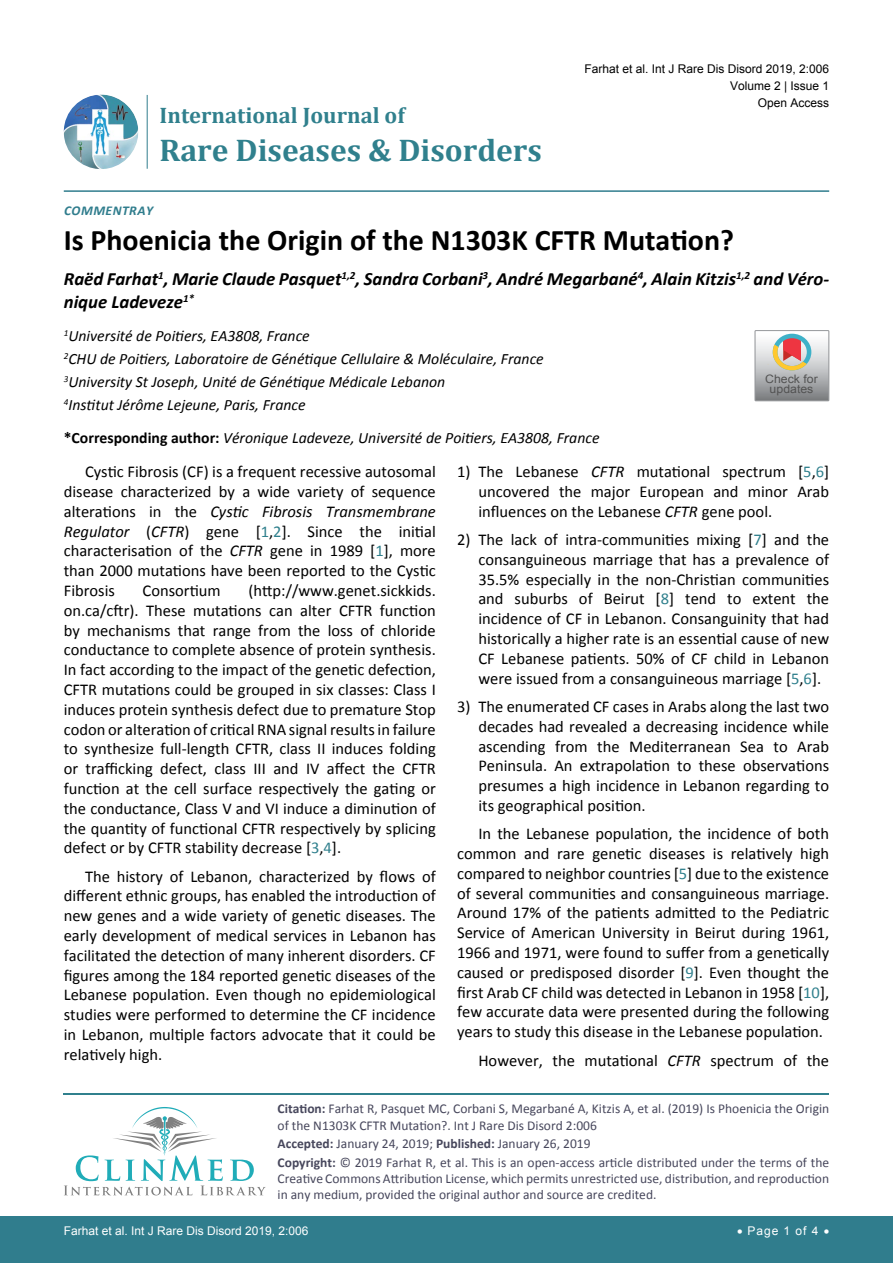
<style>
.page{position:relative;width:893px;height:1263px;background:#fff}
.page>*{position:absolute;margin:0;border:0;box-sizing:border-box;transform-origin:0 0}
.t1{font:700 31.5px "Cambria";color:#30808d}
.t2{font:700 30px "Calibri";color:#000}
.t3{font:700 22.5px "Cambria";color:#30808d}
.t4{font:italic 700 18.75px/22.5px "Calibri";color:#000}
.t5{font:16.5px/19.8px "Calibri";color:#000;text-align:justify}
.t6{font:italic 15.75px/23.1px "Calibri";color:#000}
.t7{font:13.5px/16.2px "Calibri";color:#47475c}
.t8{font:italic 700 13.5px "Calibri";letter-spacing:.035em;color:#307d8d}
.t9{font:12px/17.2px "Arial";color:#000;text-align:right}
.t10{font:12px "Arial";color:#fff}
.t11{font:11.7px/10.1px "Arial";color:#535353;text-align:center;scale:1.06 1}
.s1{font-weight:700;font-style:normal}
.s2{font-style:italic}
.s3{color:#30808d}
.s4{font-weight:700}
</style>
<div class="page">
<img style="left:64px;top:95px;width:74px;height:74px;border-radius:37px">
<hr style="left:147px;top:95px;width:1px;height:74px;background:#307d8d">
<hr style="left:64px;top:190px;width:765px;height:2px;background:#307d8d">
<div style="left:0;top:1217px;width:893px;height:46px;background:#307d8d"></div>
<svg style="left:755px;top:331px;width:74px;height:70px;background:#bdb6b3"></svg>
<hr style="left:64px;top:1093px;width:765px;height:2px;background:#30808d">
<svg style="left:64px;top:1107px;width:202px;height:88px"></svg>
<h3 class="t3" style="left:160px;top:100px;width:247px">International Journal of</h3>
<h1 class="t1" style="left:160px;top:128px;width:384px">Rare Diseases &amp; Disorders</h1>
<p class="t8" style="left:64px;top:202px;width:91px">Commentra y</p>
<p class="t9" style="left:584px;top:60px;width:246px">Farhat et al. Int J Rare Dis Disord 2019, 2:006<br>Volume 2 | Issue 1<br>Open Access</p>
<h2 class="t2" style="left:64px;top:221px;width:672px">Is Phoenicia the Origin of the N1303K CFTR Mutation?</h2>
<p class="t4" style="left:64px;top:268px;width:767px">Raëd Farhat<sup>1</sup>, Marie Claude Pasquet<sup>1,2</sup>, Sandra Corbani<sup>3</sup>, André Megarbané<sup>4</sup>, Alain Kitzis<sup>1,2</sup> and Véro&shy;nique Ladeveze<sup>1*</sup></p>
<p class="t6" style="left:64px;top:324px;width:482px"><sup>1</sup>Université de Poitiers, EA3808, France<br><sup>2</sup>CHU de Poitiers, Laboratoire de Génétique Cellulaire &amp; Moléculaire, France <sup>3</sup>University St Joseph, Unité de Génétique Médicale Lebanon<br><sup>4</sup>Institut Jérôme Lejeune, Paris, France</p>
<p class="t6" style="left:64px;top:426px;width:537px"><span class="s1">*Corresponding author:</span> Véronique Ladeveze, Université de Poitiers, EA3808, France</p>
<p class="t11" style="left:765px;top:374px;width:51px">Check for updates</p>
<p class="t5" style="left:64px;top:462px;width:374px;text-indent:21px">Cystic Fibrosis (CF) is a frequent recessive autosomal disease characterized by a wide variety of sequence alterations in the <span class="s2">Cystic Fibrosis Transmembrane Regulator</span> (<span class="s2">CFTR</span>) gene [<span class="s3">1</span>,<span class="s3">2</span>]. Since the initial characterisation of the <span class="s2">CFTR</span> gene in 1989 [<span class="s3">1</span>], more than 2000 mutations have been reported to the Cystic Fibrosis</p>
<p class="t5" style="left:64px;top:581px;width:374px;text-indent:185px">(http://www.genet.sickkids. on.ca/cftr). These mutations can alter CFTR function by mechanisms that range from the loss of chloride conductance to complete absence of protein synthesis.<br>In fact according to the impact of the genetic defection, CFTR mutations could be grouped in six classes: Class I induces protein synthesis defect due to premature Stop codon or alteration of critical RNA signal results in failure to synthesize full-length CFTR, class II induces folding or trafficking defect, class III and IV affect the CFTR function at the cell surface respectively the gating or the conductance, Class V and VI induce a diminution of the quantity of functional CFTR respectively by splicing defect or by CFTR stability decrease [<span class="s3">3</span>,<span class="s3">4</span>].</p>
<p class="t5" style="left:64px;top:866px;width:374px;text-indent:21px">The history of Lebanon, characterized by flows of different ethnic groups, has enabled the introduction of new genes and a wide variety of genetic diseases. The early development of medical services in Lebanon has facilitated the detection of many inherent disorders. CF figures among the 184 reported genetic diseases of the Lebanese population. Even though no epidemiological studies were performed to determine the CF incidence in Lebanon, multiple factors advocate that it could be relatively high.</p>
<p class="t5" style="left:143px;top:581px;width:80px">Consortium</p>
<p class="t5" style="left:478px;top:462px;width:352px;text-indent:-21px">1) The Lebanese <span class="s2">CFTR</span> mutational spectrum [<span class="s3">5</span>,<span class="s3">6</span>] uncovered the major European and minor Arab influences on the Lebanese <span class="s2">CFTR</span> gene pool.</p>
<p class="t5" style="left:478px;top:530px;width:352px;text-indent:-21px">2) The lack of intra-communities mixing [<span class="s3">7</span>] and the consanguineous marriage that has a prevalence of 35.5% especially in the non-Christian communities and suburbs of Beirut [<span class="s3">8</span>] tend to extent the incidence of CF in Lebanon. Consanguinity that had historically a higher rate is an essential cause of new CF Lebanese patients. 50% of CF child in Lebanon were issued from a consanguineous marriage [<span class="s3">5</span>,<span class="s3">6</span>].</p>
<p class="t5" style="left:478px;top:697px;width:352px;text-indent:-21px">3) The enumerated CF cases in Arabs along the last two decades had revealed a decreasing incidence while ascending from the Mediterranean Sea to Arab Peninsula. An extrapolation to these observations presumes a high incidence in Lebanon regarding to its geographical position.</p>
<p class="t5" style="left:457px;top:824px;width:374px;text-indent:21px">In the Lebanese population, the incidence of both common and rare genetic diseases is relatively high compared to neighbor countries [<span class="s3">5</span>] due to the existence of several communities and consanguineous marriage.<br>Around 17% of the patients admitted to the Pediatric Service of American University in Beirut during 1961, 1966 and 1971, were found to suffer from a genetically caused or predisposed disorder [<span class="s3">9</span>]. Even thought the first Arab CF child was detected in Lebanon in 1958 [<span class="s3">10</span>], few accurate data were presented during the following years to study this disease in the Lebanese population.</p>
<p class="t5" style="left:478px;top:1050px;width:352px">However, the mutational <span class="s2">CFTR</span> spectrum of the</p>
<p class="t7" style="left:278px;top:1101px;width:553px"><span class="s4">Citation:</span> Farhat R, Pasquet MC, Corbani S, Megarbané A, Kitzis A, et al. (2019) Is Phoenicia the Origin of the N1303K CFTR Mutation?. Int J Rare Dis Disord 2:006</p>
<p class="t7" style="left:278px;top:1134px;width:553px;line-height:18.6px"><span class="s4">Accepted:</span> January 24, 2019; <span class="s4">Published:</span> January 26, 2019<br><span class="s4">Copyright:</span> © 2019 Farhat R, et al. This is an open-access article distributed under the terms of the</p>
<p class="t7" style="left:278px;top:1170px;width:553px">Creative Commons Attribution License, which permits unrestricted use, distribution, and reproduction in any medium, provided the original author and source are credited.</p>
<p class="t10" style="left:64px;top:1223px;width:246px">Farhat et al. Int J Rare Dis Disord 2019, 2:006</p>
<p class="t10" style="left:737px;top:1223px;width:94px">• Page 1 of 4 •</p>
</div>
